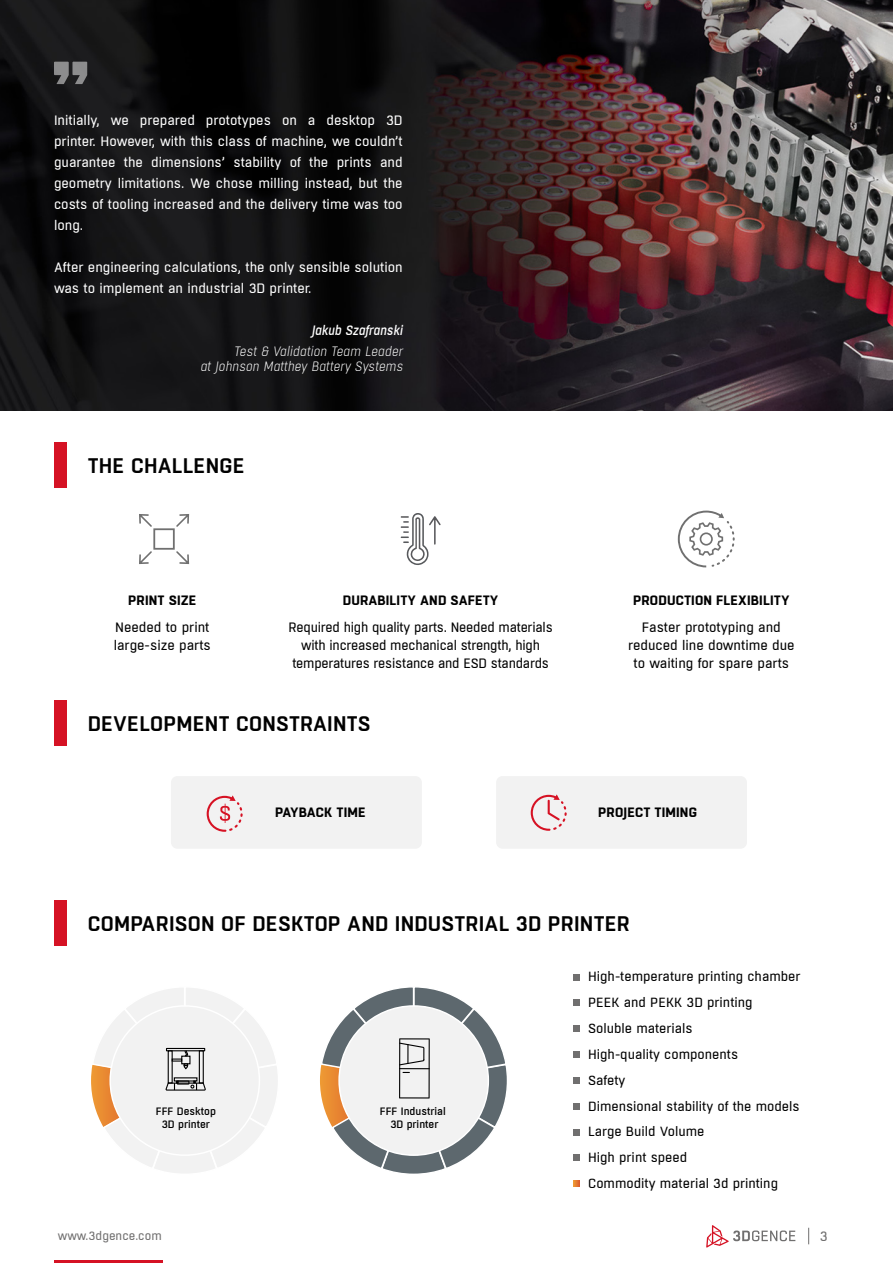
<style>
.page{position:relative;width:893px;height:1263px;background:#fff}
.page>*{position:absolute;margin:0;border:0;box-sizing:border-box;transform-origin:0 0}
.t1{font:600 21px "Boxed";letter-spacing:.01em;color:#000}
.t2{font:13.5px/21px "Boxed";color:#fff;text-align:justify}
.t3{font:13.5px/18px "Boxed";letter-spacing:-.015em;color:#000;text-align:center}
.t4{font:700 13.5px "Boxed";letter-spacing:.01em;color:#000}
.t5{font:italic 300 13.5px/15px "Boxed";color:#fff;text-align:right}
.t6{font:italic 500 13.5px "Boxed";color:#fff}
.t7{font:13.5px "Boxed";color:#706f6f}
.t8{font:13.2px/25.8px "Boxed";color:#000}
.t9{font:12px "Boxed";color:#706f6f}
.t10{font:500 10.65px/12.8px "Boxed";color:#000;text-align:center}
</style>
<div class="page">
<hr style="left:54px;top:1260px;width:108px;height:3px;background:#d51224">
<svg style="left:706px;top:1225px;width:89px;height:22px"></svg>
<svg style="left:808px;top:1228px;width:1px;height:16px"></svg>
<img style="left:0;top:0;width:893px;height:410px">
<div style="left:171px;top:776px;width:251px;height:73px;background:#f2f2f2;border-radius:6px"></div>
<div style="left:496px;top:776px;width:251px;height:73px;background:#f2f2f2;border-radius:6px"></div>
<div style="left:54px;top:442px;width:13px;height:45px;background:#d51224"></div>
<div style="left:54px;top:700px;width:12px;height:45px;background:#d51224"></div>
<div style="left:54px;top:901px;width:12px;height:45px;background:#d51224"></div>
<svg style="left:531px;top:794px;width:36px;height:37px"></svg>
<svg style="left:207px;top:795px;width:36px;height:37px"></svg>
<div style="left:153px;top:528px;width:22px;height:22px;border:2px solid #707070"></div>
<svg style="left:176px;top:514px;width:13px;height:13px"></svg>
<svg style="left:139px;top:514px;width:13px;height:13px"></svg>
<svg style="left:139px;top:551px;width:13px;height:13px"></svg>
<svg style="left:176px;top:551px;width:13px;height:13px"></svg>
<svg style="left:401px;top:513px;width:40px;height:52px"></svg>
<svg style="left:678px;top:511px;width:57px;height:56px"></svg>
<svg style="left:54px;top:62px;width:33px;height:22px"></svg>
<svg style="left:320px;top:987px;width:187px;height:187px"></svg>
<div style="left:573px;top:974px;width:7px;height:6px;background:#706f6f"></div>
<div style="left:573px;top:999px;width:7px;height:7px;background:#706f6f"></div>
<div style="left:573px;top:1026px;width:7px;height:6px;background:#706f6f"></div>
<div style="left:573px;top:1051px;width:7px;height:6px;background:#706f6f"></div>
<div style="left:573px;top:1077px;width:7px;height:6px;background:#706f6f"></div>
<div style="left:573px;top:1103px;width:7px;height:6px;background:#706f6f"></div>
<div style="left:573px;top:1129px;width:7px;height:6px;background:#706f6f"></div>
<div style="left:573px;top:1155px;width:7px;height:6px;background:#706f6f"></div>
<svg style="left:573px;top:1180px;width:7px;height:6px"></svg>
<svg style="left:91px;top:988px;width:187px;height:185px"></svg>
<p class="t2" style="left:54px;top:110px;width:350px">Initially, we prepared prototypes on a desktop 3D printer. However, with this class of machine, we couldn’t guarantee the dimensions’ stability of the prints and geometry limitations. We chose milling instead, but the costs of tooling increased and the delivery time was too long.</p>
<p class="t2" style="left:54px;top:258px;width:350px">After engineering calculations, the only sensible solution was to implement an industrial 3D printer.</p>
<p class="t6" style="left:311px;top:322px;width:93px">Jakub Szafranski</p>
<p class="t5" style="left:200px;top:344px;width:204px">Test &amp; Validation Team Leader<br>at Johnson Matthey Battery Systems</p>
<h1 class="t1" style="left:88px;top:452px;width:159px">THE CHALLENGE</h1>
<p class="t4" style="left:128px;top:591px;width:70px">PRINT SIZE</p>
<p class="t3" style="left:114px;top:618px;width:99px;text-align:left">Needed to print large-size parts</p>
<p class="t4" style="left:343px;top:591px;width:157px">DURABILITY AND SAFETY</p>
<p class="t3" style="left:288px;top:618px;width:266px">Required high quality parts. Needed materials with increased mechanical strength, high temperatures resistance and ESD standards</p>
<h1 class="t1" style="left:88px;top:709px;width:284px">DEVELOPMENT CONSTRAINTS</h1>
<p class="t4" style="left:633px;top:591px;width:158px">PRODUCTION FLEXIBILITY</p>
<p class="t3" style="left:628px;top:618px;width:168px">Faster prototyping and reduced line downtime due to waiting for spare parts</p>
<p class="t4" style="left:275px;top:803px;width:92px">PAYBACK TIME</p>
<p class="t4" style="left:598px;top:803px;width:100px">PROJECT TIMING</p>
<h1 class="t1" style="left:88px;top:910px;width:544px">COMPARISON OF DESKTOP AND INDUSTRIAL 3D PRINTER</h1>
<p class="t10" style="left:156px;top:1106px;width:62px">FFF Desktop<br>3D printer</p>
<p class="t10" style="left:380px;top:1106px;width:68px">FFF Industrial<br>3D printer</p>
<p class="t8" style="left:588px;top:964px;width:214px">High-temperature printing chamber<br>PEEK and PEKK 3D printing<br>Soluble materials<br>High-quality components<br>Safety<br>Dimensional stability of the models<br>Large Build Volume<br>High print speed</p>
<p class="t8" style="left:588px;top:1171px;width:191px">Commodity material 3d printing</p>
<p class="t9" style="left:58px;top:1228px;width:105px">www.3dgence.com</p>
<p class="t7" style="left:820px;top:1227px;width:9px">3</p>
</div>
